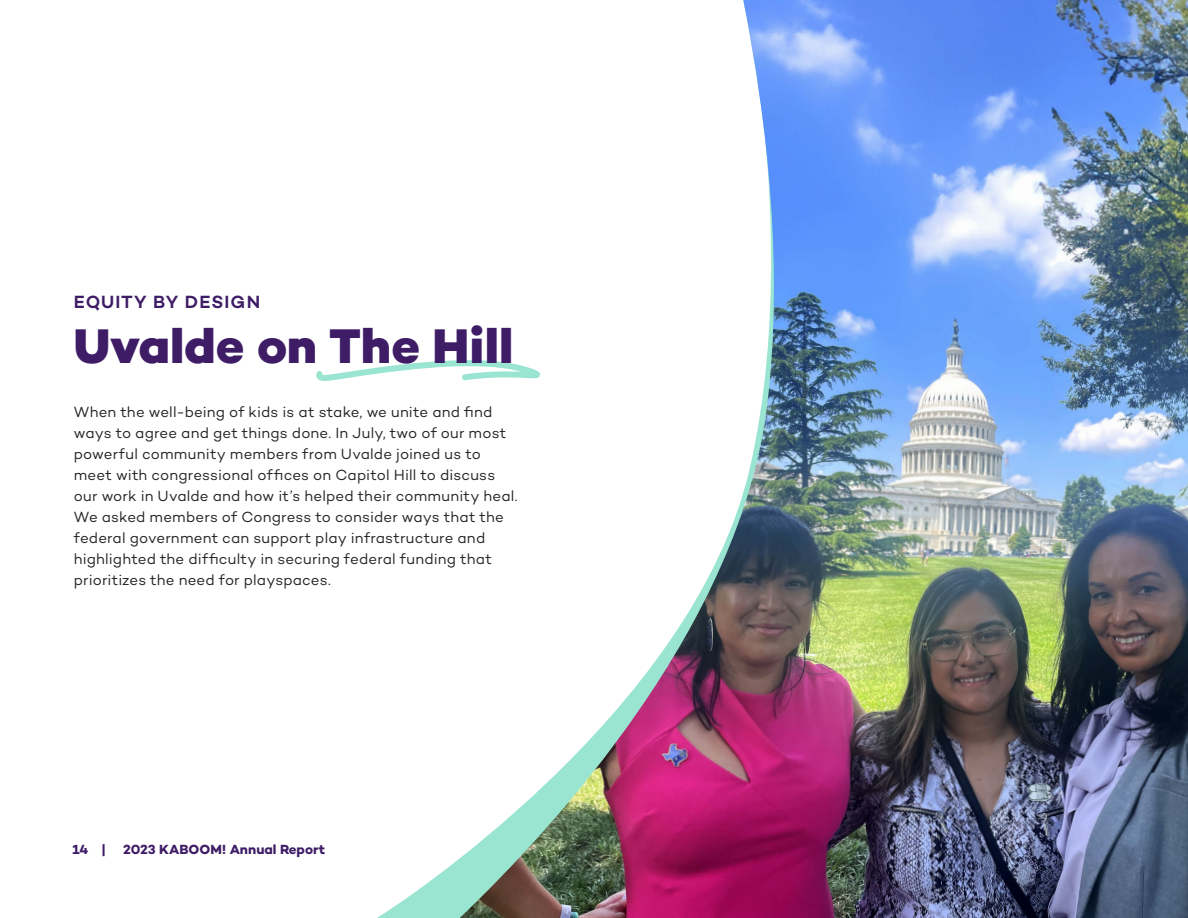
<style>
.page{position:relative;width:1188px;height:918px;background:#fff}
.page>*{position:absolute;margin:0;border:0;box-sizing:border-box;transform-origin:0 0}
.t1{font:800 49.5px "Campton";color:#3e1c66}
.t2{font:600 18px "Campton";letter-spacing:.055em;color:#3e1c66}
.t3{font:15px/21px "Campton";letter-spacing:.01em;color:#242428}
.t4{font:700 13.5px "Campton";color:#3e1c66}
</style>
<div class="page">
<svg style="left:316px;top:371px;width:13px;height:10px"></svg>
<svg style="left:329px;top:360px;width:131px;height:558px"></svg>
<img style="left:460px;top:0;width:728px;height:918px">
<p class="t2" style="left:74px;top:290px;width:188px">EQUITY BY DESIGN</p>
<h1 class="t1" style="left:74px;top:314px;width:441px">Uvalde on The Hill</h1>
<p class="t3" style="left:74px;top:402px;width:445px">When the well-being of kids is at stake, we unite and find ways to agree and get things done. In July, two of our most powerful community members from Uvalde joined us to meet with congressional offices on Capitol Hill to discuss our work in Uvalde and how it’s helped their community heal.<br>We asked members of Congress to consider ways that the federal government can support play infrastructure and highlighted the difficulty in securing federal funding that prioritizes the need for playspaces.</p>
<p class="t4" style="left:72px;top:841px;width:35px">14 |</p>
<p class="t4" style="left:123px;top:841px;width:203px">2023 KABOOM! Annual Report</p>
</div>
